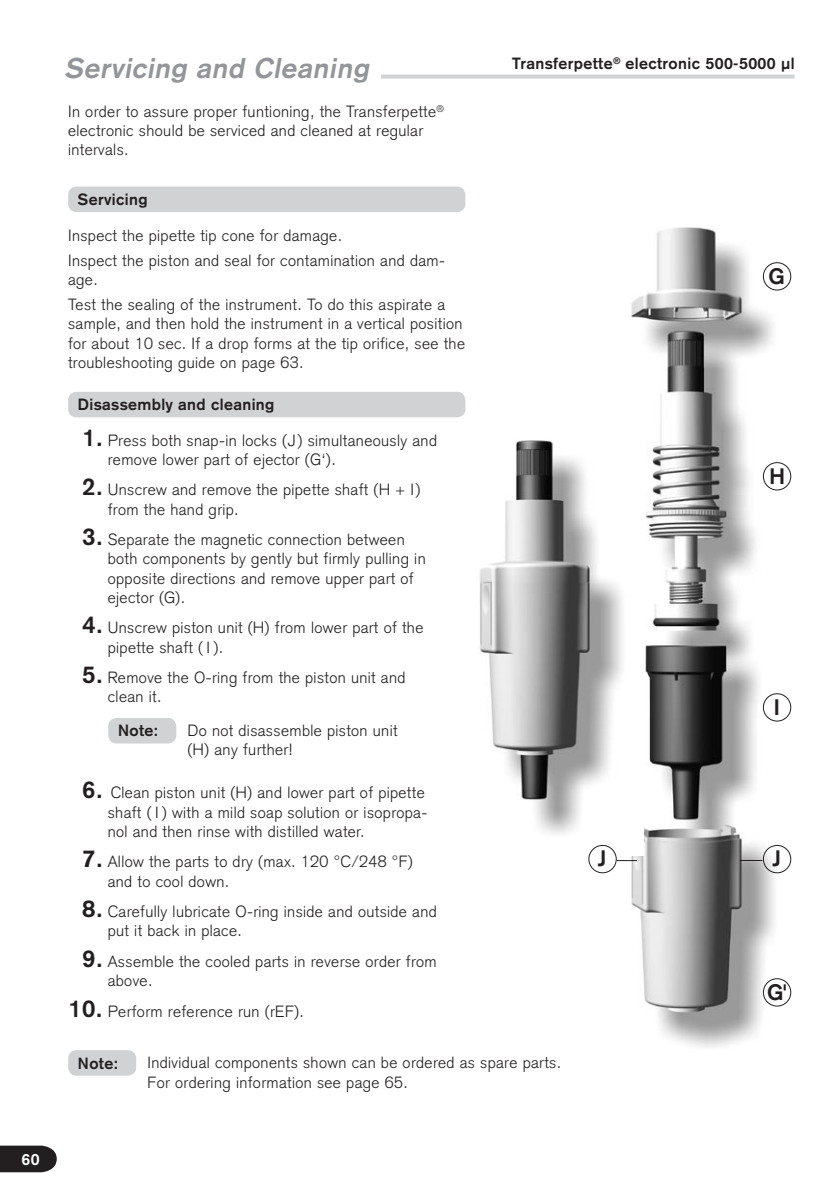
<style>
.page{position:relative;width:840px;height:1191px;background:#fff}
.page>*{position:absolute;margin:0;border:0;box-sizing:border-box;transform-origin:0 0}
.t1{font:italic 700 28px "Akzidenz Grotesk";color:#939598}
.t2{font:700 22px "Akzidenz Grotesk";color:#231f20}
.t3{font:300 16px/19.2px "Akzidenz Grotesk";letter-spacing:.025em;color:#231f20}
.t4{font:700 16px "Akzidenz Grotesk";letter-spacing:.025em;color:#231f20}
.t5{font:700 16px "Akzidenz Grotesk";color:#fff}
.s1{font-weight:700;font-size:24px}
</style>
<div class="page">
<img style="left:624px;top:227px;width:156px;height:821px">
<img style="left:479px;top:424px;width:164px;height:431px">
<svg style="left:616px;top:860px;width:20px;height:1px"></svg>
<svg style="left:739px;top:860px;width:23px;height:1px"></svg>
<div style="left:762px;top:262px;width:28px;height:28px;border:1px solid #231f20;border-radius:50%"></div>
<div style="left:762px;top:462px;width:28px;height:28px;border:1px solid #231f20;border-radius:50%"></div>
<div style="left:762px;top:693px;width:28px;height:28px;border:1px solid #231f20;border-radius:50%"></div>
<div style="left:762px;top:845px;width:28px;height:28px;border:1px solid #231f20;border-radius:50%"></div>
<div style="left:762px;top:978px;width:28px;height:28px;border:1px solid #231f20;border-radius:50%"></div>
<div style="left:588px;top:845px;width:28px;height:28px;border:1px solid #231f20;border-radius:50%"></div>
<svg style="left:0;top:1145px;width:57px;height:27px;background:#353132"></svg>
<svg style="left:381px;top:75px;width:413px;height:4px;background:#d6d6d8"></svg>
<div style="left:68px;top:187px;width:397px;height:25px;background:#d1d2d4;border-radius:9px"></div>
<div style="left:68px;top:392px;width:397px;height:25px;background:#d1d2d4;border-radius:9px"></div>
<div style="left:108px;top:718px;width:68px;height:25px;background:#d1d2d4;border-radius:9px"></div>
<div style="left:68px;top:1050px;width:68px;height:25px;background:#d1d2d4;border-radius:9px"></div>
<p class="t5" style="left:21px;top:1150px;width:20px">60</p>
<h1 class="t1" style="left:65px;top:52px;width:311px">Servicing and Cleaning</h1>
<p class="t3" style="left:68px;top:102px;width:377px">In order to assure proper funtioning, the Transferpette<sup>® </sup>electronic should be serviced and cleaned at regular intervals.</p>
<p class="t4" style="left:78px;top:190px;width:71px">Servicing</p>
<p class="t3" style="left:68px;top:223px;width:378px;line-height:24.8px">Inspect the pipette tip cone for damage.<br>Inspect the piston and seal for contamination and dam-</p>
<p class="t3" style="left:68px;top:267px;width:378px;line-height:24.8px">age.<br>Test the sealing of the instrument. To do this aspirate a</p>
<p class="t3" style="left:68px;top:314px;width:398px">sample, and then hold the instrument in a vertical position for about 10 sec. If a drop forms at the tip orifice, see the troubleshooting guide on page 63.</p>
<p class="t4" style="left:78px;top:395px;width:198px">Disassembly and cleaning</p>
<p class="t3" style="left:108px;top:430px;width:330px;text-indent:-26px"><span class="s1">1.</span> Press both snap-in locks (J) simultaneously and remove lower part of ejector (G‘).</p>
<p class="t3" style="left:108px;top:480px;width:314px;text-indent:-26px"><span class="s1">2.</span> Unscrew and remove the pipette shaft (H + I) from the hand grip.</p>
<p class="t3" style="left:108px;top:530px;width:319px;text-indent:-26px"><span class="s1">3.</span> Separate the magnetic connection between both components by gently but firmly pulling in opposite directions and remove upper part of ejector (G).</p>
<p class="t3" style="left:108px;top:618px;width:317px;text-indent:-26px"><span class="s1">4.</span> Unscrew piston unit (H) from lower part of the pipette shaft ( I ).</p>
<p class="t3" style="left:108px;top:668px;width:299px;text-indent:-26px"><span class="s1">5.</span> Remove the O-ring from the piston unit and clean it.</p>
<p class="t4" style="left:118px;top:721px;width:42px">Note:</p>
<p class="t3" style="left:187px;top:721px;width:211px">Do not disassemble piston unit (H) any further!</p>
<p class="t3" style="left:108px;top:783px;width:321px;text-indent:-26px"><span class="s1">6.</span> Clean piston unit (H) and lower part of pipette shaft ( I ) with a mild soap solution or isopropa&shy;nol and then rinse with distilled water.</p>
<p class="t3" style="left:108px;top:852px;width:306px;text-indent:-26px"><span class="s1">7.</span> Allow the parts to dry (max. 120 °C/248 °F) and to cool down.</p>
<p class="t3" style="left:108px;top:902px;width:330px;text-indent:-26px"><span class="s1">8.</span> Carefully lubricate O-ring inside and outside and put it back in place.</p>
<p class="t3" style="left:108px;top:951px;width:330px;text-indent:-26px"><span class="s1">9.</span> Assemble the cooled parts in reverse order from above.</p>
<p class="t3" style="left:68px;top:1001px;width:237px"><span class="s1">10.</span> Perform reference run (rEF).</p>
<p class="t4" style="left:512px;top:54px;width:284px">Transferpette<sup>®</sup> electronic 500-5000 µl</p>
<h2 class="t2" style="left:768px;top:263px;width:18px">G</h2>
<h2 class="t2" style="left:769px;top:463px;width:17px">H</h2>
<h2 class="t2" style="left:597px;top:845px;width:10px">J</h2>
<h2 class="t2" style="left:773px;top:694px;width:8px">I</h2>
<h2 class="t2" style="left:771px;top:845px;width:10px">J</h2>
<h2 class="t2" style="left:766px;top:979px;width:22px">G'</h2>
<p class="t4" style="left:78px;top:1053px;width:42px">Note:</p>
<p class="t3" style="left:147px;top:1053px;width:415px">Individual components shown can be ordered as spare parts.<br>For ordering information see page 65.</p>
</div>
